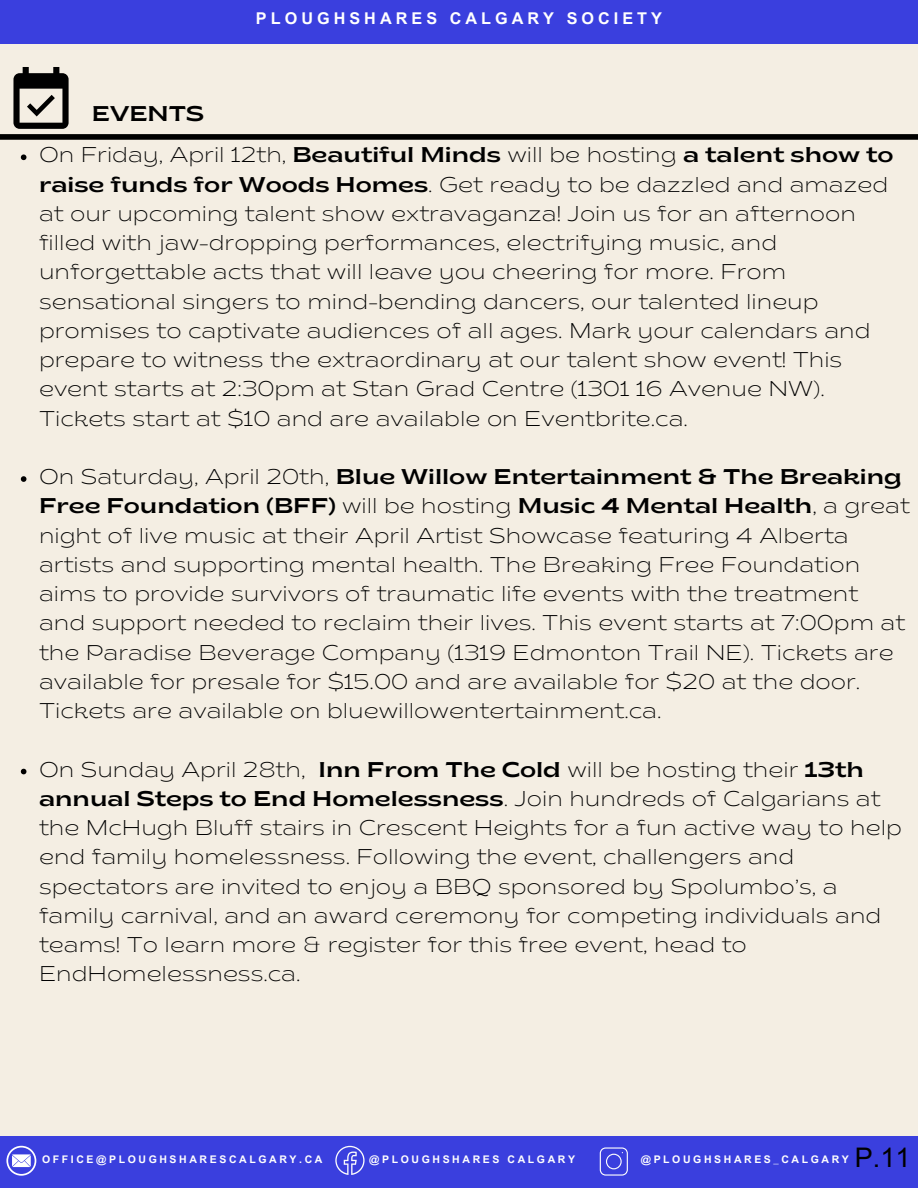
<style>
.page{position:relative;width:918px;height:1188px;background:#f4eee3}
.page>*{position:absolute;margin:0;border:0;box-sizing:border-box;transform-origin:0 0}
.t1{font:27px "Arial MT Pro";color:#000}
.t2{font:200 semi-expanded 21.3px/29.2px "Brice";color:#000}
.t3{font:semi-expanded 21.3px "Brice";color:#000}
.t4{font:700 16.2px "Arial MT Pro";letter-spacing:.245em;color:#fff}
.t5{font:700 10.5px "Arial MT Pro";letter-spacing:.25em;color:#fff}
.s1{font-weight:400}
</style>
<div class="page">
<div style="left:0;top:0;width:918px;height:44px;background:#3a3fde"></div>
<div style="left:0;top:134px;width:918px;height:6px;background:#000"></div>
<div style="left:0;top:1136px;width:918px;height:51px;background:#3a3fde"></div>
<svg style="left:6px;top:1146px;width:30px;height:30px"></svg>
<svg style="left:335px;top:1146px;width:30px;height:29px"></svg>
<svg style="left:600px;top:1147px;width:28px;height:29px"></svg>
<svg style="left:13px;top:67px;width:56px;height:62px"></svg>
<svg style="left:21px;top:154px;width:5px;height:6px"></svg>
<svg style="left:21px;top:476px;width:5px;height:6px"></svg>
<svg style="left:21px;top:769px;width:5px;height:5px"></svg>
<p class="t3" style="left:92px;top:105px;width:114px">EVENTS</p>
<p class="t4" style="left:256px;top:12px;width:408px">PLOUGHSHARES CALGARY SOCIETY</p>
<p class="t2" style="left:39px;top:142px;width:856px">On Friday, April 12th, <span class="s1">Beautiful Minds</span> will be hosting <span class="s1">a talent show to raise funds for Woods Homes</span>. Get ready to be dazzled and amazed at our upcoming talent show extravaganza! Join us for an afternoon filled with jaw-dropping performances, electrifying music, and unforgettable acts that will leave you cheering for more. From sensational singers to mind-bending dancers, our talented lineup promises to captivate audiences of all ages. Mark your calendars and prepare to witness the extraordinary at our talent show event! This event starts at 2:30pm at Stan Grad Centre (1301 16 Avenue NW).<br>Tickets start at $10 and are available on Eventbrite.ca.</p>
<p class="t2" style="left:39px;top:464px;width:872px">On Saturday, April 20th, <span class="s1">Blue Willow Entertainment &amp; The Breaking Free Foundation (BFF)</span> will be hosting <span class="s1">Music 4 Mental Health</span>, a great night of live music at their April Artist Showcase featuring 4 Alberta artists and supporting mental health. The Breaking Free Foundation aims to provide survivors of traumatic life events with the treatment<br>and support needed to reclaim their lives. This event starts at 7:00pm at the Paradise Beverage Company (1319 Edmonton Trail NE). Tickets are available for presale for $15.00 and are available for $20 at the door.<br>Tickets are available on bluewillowentertainment.ca.</p>
<p class="t2" style="left:39px;top:757px;width:864px">On Sunday April 28th, <span class="s1">Inn From The Cold</span> will be hosting their <span class="s1">13th annual Steps to End Homelessness</span>. Join hundreds of Calgarians at the McHugh Bluff stairs in Crescent Heights for a fun active way to help end family homelessness. Following the event, challengers and spectators are invited to enjoy a BBQ sponsored by Spolumbo’s, a family carnival, and an award ceremony for competing individuals and teams! To learn more &amp; register for this free event, head to EndHomelessness.ca.</p>
<p class="t5" style="left:42px;top:1155px;width:282px">OFFICE@PLOUGHSHARESCALGARY.CA</p>
<p class="t5" style="left:369px;top:1156px;width:207px">@PLOUGHSHARES CALGARY</p>
<p class="t5" style="left:641px;top:1155px;width:210px">@PLOUGHSHARES_CALGARY</p>
<p class="t1" style="left:855px;top:1148px;width:57px">P.11</p>
</div>
